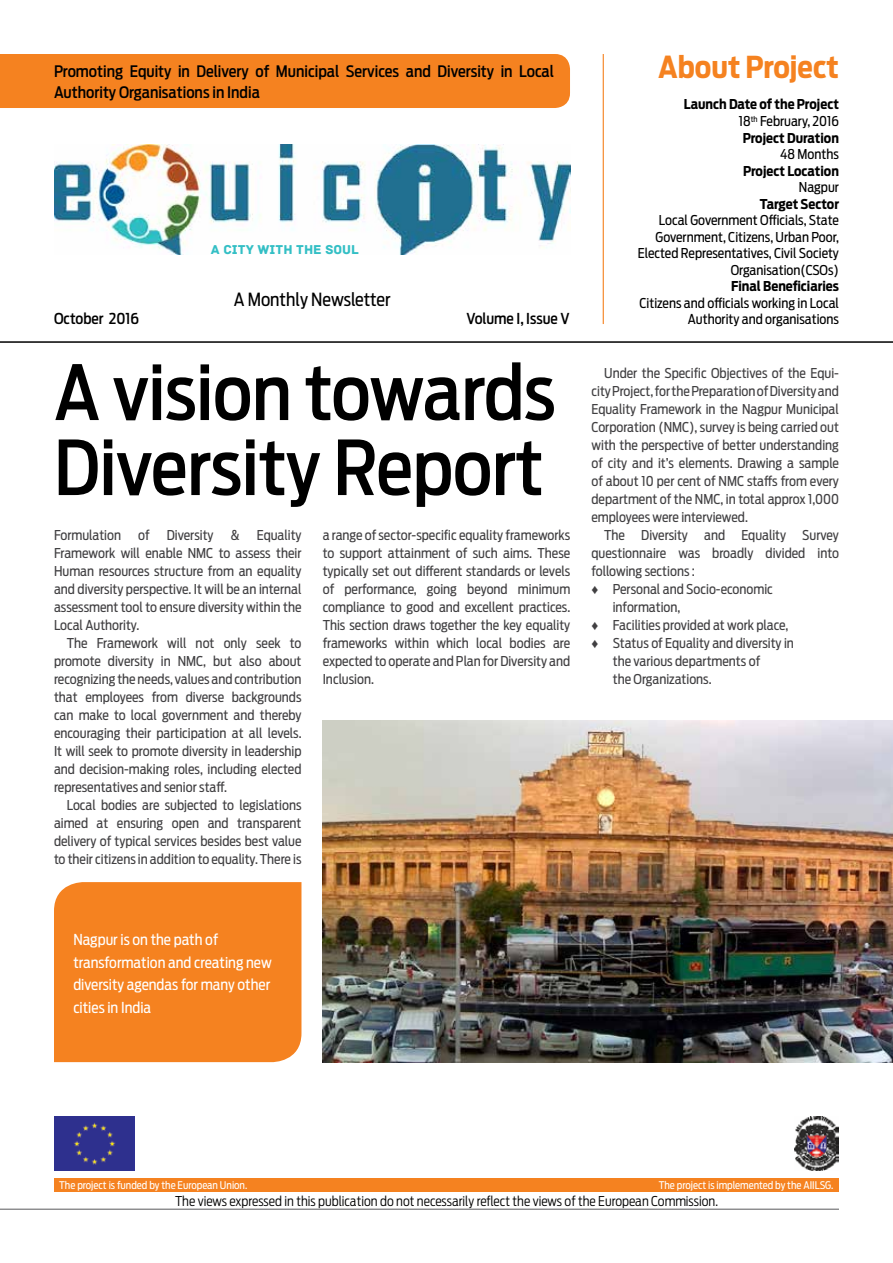
<style>
.page{position:relative;width:893px;height:1263px;background:#fff}
.page>*{position:absolute;margin:0;border:0;box-sizing:border-box;transform-origin:0 0}
.t1{font:500 75px/75px "Antenna Cond";letter-spacing:-.005em;color:#000}
.t2{font:700 30px "Antenna Cond";color:#f58220}
.t3{font:18px "Antenna Cond";color:#000}
.t4{font:500 15.75px/21px "Antenna Cond";color:#000}
.t5{font:15px/22.5px "Antenna Cond";color:#fff}
.t6{font:500 15px "Antenna Cond";color:#000}
.t7{font:13.5px/18px "Antenna Cond";color:#414042;text-align:justify}
.t8{font:13.5px/16.5px "Antenna Cond";color:#000;text-align:right}
.t9{font:700 13.5px/16.5px "Antenna Cond";color:#000;text-align:justify}
.t10{font:300 13.5px "Antenna Cond";color:#000}
.t11{font:13.5px "Archive";color:#33bfc5}
.t12{font:10.5px "Antenna Cond";color:#fff}
.s1{font-weight:400}
.s2{font-family:"Arial"}
</style>
<div class="page">
<hr style="left:0;top:1209px;width:839px;height:1px;background:#58595b">
<div style="left:0;top:54px;width:570px;height:54px;background:#f58220"></div>
<hr style="left:0;top:341px;width:893px;height:2px;background:#000">
<img style="left:794px;top:1116px;width:45px;height:54px">
<img style="left:54px;top:1116px;width:81px;height:54px">
<div style="left:54px;top:1178px;width:785px;height:14px;background:#f58220"></div>
<hr style="left:603px;top:54px;width:1px;height:270px;background:#f58220">
<img style="left:323px;top:720px;width:570px;height:342px">
<img style="left:54px;top:144px;width:516px;height:110px">
<div style="left:54px;top:882px;width:247px;height:180px;background:#f58220"></div>
<p class="t4" style="left:54px;top:61px;width:501px">Promoting Equity in Delivery of Municipal Services and Diversity in Local<br>Authority Organisations in India</p>
<p class="t11" style="left:211px;top:242px;width:150px">A CITY WITH THE SOUL</p>
<h3 class="t3" style="left:234px;top:289px;width:158px">A Monthly Newsletter</h3>
<p class="t6" style="left:54px;top:310px;width:87px">October 2016</p>
<p class="t6" style="left:467px;top:310px;width:105px">Volume I, Issue V</p>
<h1 class="t1" style="left:54px;top:355px;width:503px">A vision towards<br>Diversity Report</h1>
<p class="t7" style="left:54px;top:526px;width:69px">Formulation</p>
<p class="t7" style="left:138px;top:526px;width:13px">of</p>
<p class="t7" style="left:167px;top:526px;width:48px">Diversity</p>
<p class="t7" style="left:231px;top:526px;width:10px">&amp;</p>
<p class="t7" style="left:54px;top:526px;width:249px;text-indent:203px">Equality Framework will enable NMC to assess their Human resources structure from an equality and diversity perspective. It will be an internal assessment tool to ensure diversity within the Local Authority.</p>
<p class="t7" style="left:54px;top:634px;width:249px;text-indent:13px">The Framework will not only seek to promote diversity in NMC, but also about recognizing the needs, values and contribution that employees from diverse backgrounds can make to local government and thereby encouraging their participation at all levels.<br>It will seek to promote diversity in leadership and decision-making roles, including elected representatives and senior staff.</p>
<p class="t7" style="left:54px;top:796px;width:249px;text-indent:13px">Local bodies are subjected to legislations aimed at ensuring open and transparent delivery of typical services besides best value to their citizens in addition to equality. There is</p>
<p class="t7" style="left:323px;top:526px;width:249px">a range of sector-specific equality frameworks to support attainment of such aims. These typically set out different standards or levels of performance, going beyond minimum compliance to good and excellent practices.<br>This section draws together the key equality frameworks within which local bodies are expected to operate and Plan for Diversity and Inclusion.</p>
<h2 class="t2" style="left:658px;top:49px;width:182px">About Project</h2>
<p class="t9" style="left:739px;top:96px;width:102px;text-indent:-55px">Launch Date of the Project <span class="s1">18</span><sup>th</sup> <span class="s1">February, 2016<br></span>Project Duration</p>
<p class="t8" style="left:780px;top:146px;width:60px">48 Months</p>
<p class="t9" style="left:743px;top:162px;width:97px">Project Location</p>
<p class="t8" style="left:799px;top:179px;width:42px">Nagpur</p>
<p class="t9" style="left:760px;top:195px;width:81px">Target Sector</p>
<p class="t8" style="left:638px;top:212px;width:203px">Local Government Officials, State Government, Citizens, Urban Poor, Elected Representatives, Civil Society Organisation(CSOs)</p>
<p class="t9" style="left:731px;top:278px;width:109px">Final Beneficiaries</p>
<p class="t8" style="left:639px;top:294px;width:201px">Citizens and officials working in Local<br>Authority and organisations</p>
<p class="t7" style="left:591px;top:364px;width:249px;text-indent:13px">Under the Specific Objectives of the Equi&shy;city Project, for the Preparation of Diversity and Equality Framework in the Nagpur Municipal Corporation (NMC), survey is being carried out with the perspective of better understanding of city and it’s elements. Drawing a sample of about 10 per cent of NMC staffs from every department of the NMC, in total approx 1,000 employees were interviewed.</p>
<p class="t7" style="left:604px;top:526px;width:236px">The Diversity and Equality Survey</p>
<p class="t7" style="left:591px;top:544px;width:249px">questionnaire was broadly divided into</p>
<p class="t7" style="left:591px;top:562px;width:105px">following sections :</p>
<p class="t7" style="left:591px;top:580px;width:183px"><span class="s2">♦</span> Personal and Socio-economic</p>
<p class="t7" style="left:613px;top:598px;width:69px">information,</p>
<p class="t7" style="left:591px;top:616px;width:198px"><span class="s2">♦</span> Facilities provided at work place,</p>
<p class="t7" style="left:591px;top:634px;width:204px"><span class="s2">♦</span> Status of Equality and diversity in</p>
<p class="t7" style="left:613px;top:652px;width:149px">the various departments of</p>
<p class="t7" style="left:613px;top:670px;width:100px">the Organizations.</p>
<p class="t5" style="left:73px;top:928px;width:200px">Nagpur is on the path of transformation and creating new diversity agendas for many other cities in India</p>
<p class="t12" style="left:59px;top:1179px;width:190px">The project is funded by the European Union.</p>
<p class="t12" style="left:659px;top:1179px;width:176px">The project is implemented by the AIILSG.</p>
<p class="t10" style="left:175px;top:1193px;width:544px">The views expressed in this publication do not necessarily reflect the views of the European Commission.</p>
</div>
